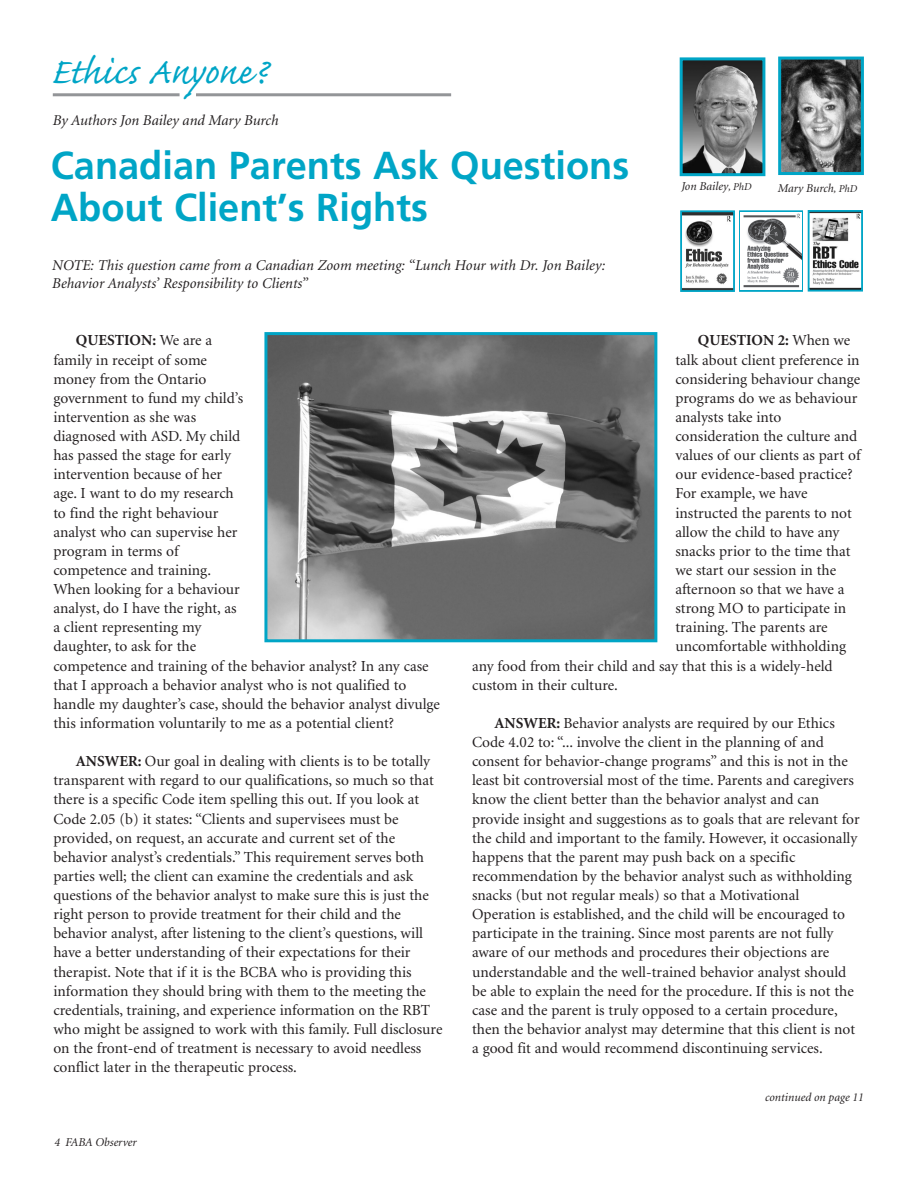
<style>
.page{position:relative;width:918px;height:1188px;background:#fff}
.page>*{position:absolute;margin:0;border:0;box-sizing:border-box;transform-origin:0 0}
.t1{font:46.5px "Caflisch Script";color:#00a5c6}
.t2{font:700 39px/42.3px "Frutiger";color:#00a5c6}
.t3{font:15.3px/19px "Minion";color:#231f20}
.t4{font:700 15.3px "Minion";color:#231f20}
.t5{font:italic 15px/18px "Minion";color:#231f20}
.t6{font:italic 12px "Minion";color:#231f20}
.s1{font-size:10.5px}
.s2{font-weight:700}
.s3{font-weight:400}
</style>
<div class="page">
<hr style="left:53px;top:93px;width:127px;height:3px;background:#939598">
<hr style="left:196px;top:93px;width:255px;height:3px;background:#939598">
<img style="left:684px;top:61px;width:77px;height:111px">
<div style="left:680px;top:57px;width:85px;height:119px;border:3px solid #00a5c6"></div>
<img style="left:782px;top:61px;width:78px;height:110px">
<div style="left:778px;top:57px;width:86px;height:118px;border:3px solid #00a5c6"></div>
<img style="left:268px;top:336px;width:385px;height:302px">
<div style="left:264px;top:332px;width:393px;height:310px;border:3px solid #00a5c6"></div>
<img style="left:683px;top:213px;width:49px;height:76px">
<div style="left:680px;top:210px;width:55px;height:82px;border:2px solid #00a5c6"></div>
<img style="left:811px;top:213px;width:49px;height:76px">
<div style="left:808px;top:210px;width:55px;height:82px;border:2px solid #00a5c6"></div>
<div style="left:739px;top:210px;width:64px;height:82px;border:2px solid #00a5c6"></div>
<img style="left:741px;top:212px;width:60px;height:78px">
<h1 class="t1" style="left:50px;top:54px;width:218px">Ethics Anyone?</h1>
<p class="t5" style="left:53px;top:113px;width:227px">By Authors Jon Bailey and Mary Burch</p>
<h2 class="t2" style="left:51px;top:147px;width:580px">Canadian Parents Ask Questions<br>About Client’s Rights</h2>
<p class="t5" style="left:52px;top:257px;width:555px">NOTE: This question came from a Canadian Zoom meeting: “Lunch Hour with Dr. Jon Bailey:<br>Behavior Analysts’ Responsibility to Clients”</p>
<p class="t6" style="left:681px;top:182px;width:72px">Jon Bailey<span class="s1">, PhD</span></p>
<p class="t6" style="left:778px;top:184px;width:81px">Mary Burch<span class="s1">, PhD</span></p>
<p class="t3" style="left:53px;top:332px;width:388px;text-indent:22px"><span class="s2">QUESTION:</span> We are a<br>family in receipt of some<br>money from the Ontario<br>government to fund my child’s<br>intervention as she was<br>diagnosed with ASD. My child<br>has passed the stage for early<br>intervention because of her<br>age. I want to do my research<br>to find the right behaviour<br>analyst who can supervise her<br>program in terms of<br>competence and training.<br>When looking for a behaviour<br>analyst, do I have the right, as<br>a client representing my<br>daughter, to ask for the<br>competence and training of the behavior analyst? In any case that I approach a behavior analyst who is not qualified to handle my daughter’s case, should the behavior analyst divulge this information voluntarily to me as a potential client?</p>
<p class="t3" style="left:53px;top:753px;width:391px;text-indent:23px"><span class="s2">ANSWER:</span> Our goal in dealing with clients is to be totally transparent with regard to our qualifications, so much so that there is a specific Code item spelling this out. If you look at Code 2.05 (b) it states: “Clients and supervisees must be provided, on request, an accurate and current set of the behavior analyst’s credentials.” This requirement serves both parties well; the client can examine the credentials and ask questions of the behavior analyst to make sure this is just the right person to provide treatment for their child and the behavior analyst, after listening to the client’s questions, will have a better understanding of their expectations for their therapist. Note that if it is the BCBA who is providing this information they should bring with them to the meeting the credentials, training, and experience information on the RBT who might be assigned to work with this family. Full disclosure on the front-end of treatment is necessary to avoid needless conflict later in the therapeutic process.</p>
<p class="t6" style="left:54px;top:1138px;width:84px">4 FABA Observer</p>
<p class="t4" style="left:698px;top:335px;width:154px">QUESTION 2: <span class="s3">When we</span></p>
<p class="t3" style="left:675px;top:351px;width:186px">talk about client preference in</p>
<p class="t3" style="left:675px;top:371px;width:186px">considering behaviour change</p>
<p class="t3" style="left:675px;top:390px;width:184px">programs do we as behaviour</p>
<p class="t3" style="left:675px;top:409px;width:108px">analysts take into</p>
<p class="t3" style="left:675px;top:428px;width:184px">consideration the culture and</p>
<p class="t3" style="left:675px;top:447px;width:187px">values of our clients as part of</p>
<p class="t3" style="left:675px;top:466px;width:179px">our evidence-based practice?</p>
<p class="t3" style="left:675px;top:485px;width:134px">For example, we have</p>
<p class="t3" style="left:675px;top:504px;width:178px">instructed the parents to not</p>
<p class="t3" style="left:675px;top:524px;width:166px">allow the child to have any</p>
<p class="t3" style="left:675px;top:543px;width:177px">snacks prior to the time that</p>
<p class="t3" style="left:675px;top:562px;width:162px">we start our session in the</p>
<p class="t3" style="left:675px;top:581px;width:171px">afternoon so that we have a</p>
<p class="t3" style="left:675px;top:600px;width:172px">strong MO to participate in</p>
<p class="t3" style="left:675px;top:619px;width:154px">training. The parents are</p>
<p class="t3" style="left:675px;top:638px;width:172px">uncomfortable withholding</p>
<p class="t3" style="left:472px;top:657px;width:362px">any food from their child and say that this is a widely-held</p>
<p class="t3" style="left:472px;top:677px;width:147px">custom in their culture.</p>
<p class="t3" style="left:472px;top:715px;width:389px;text-indent:22px"><span class="s2">ANSWER:</span> Behavior analysts are required by our Ethics Code 4.02 to: “... involve the client in the planning of and consent for behavior-change programs” and this is not in the least bit controversial most of the time. Parents and caregivers know the client better than the behavior analyst and can provide insight and suggestions as to goals that are relevant for the child and important to the family. However, it occasionally happens that the parent may push back on a specific recommendation by the behavior analyst such as withholding snacks (but not regular meals) so that a Motivational Operation is established, and the child will be encouraged to participate in the training. Since most parents are not fully aware of our methods and procedures their objections are understandable and the well-trained behavior analyst should be able to explain the need for the procedure. If this is not the case and the parent is truly opposed to a certain procedure, then the behavior analyst may determine that this client is not a good fit and would recommend discontinuing services.</p>
<p class="t6" style="left:765px;top:1093px;width:100px">continued on page 11</p>
</div>
